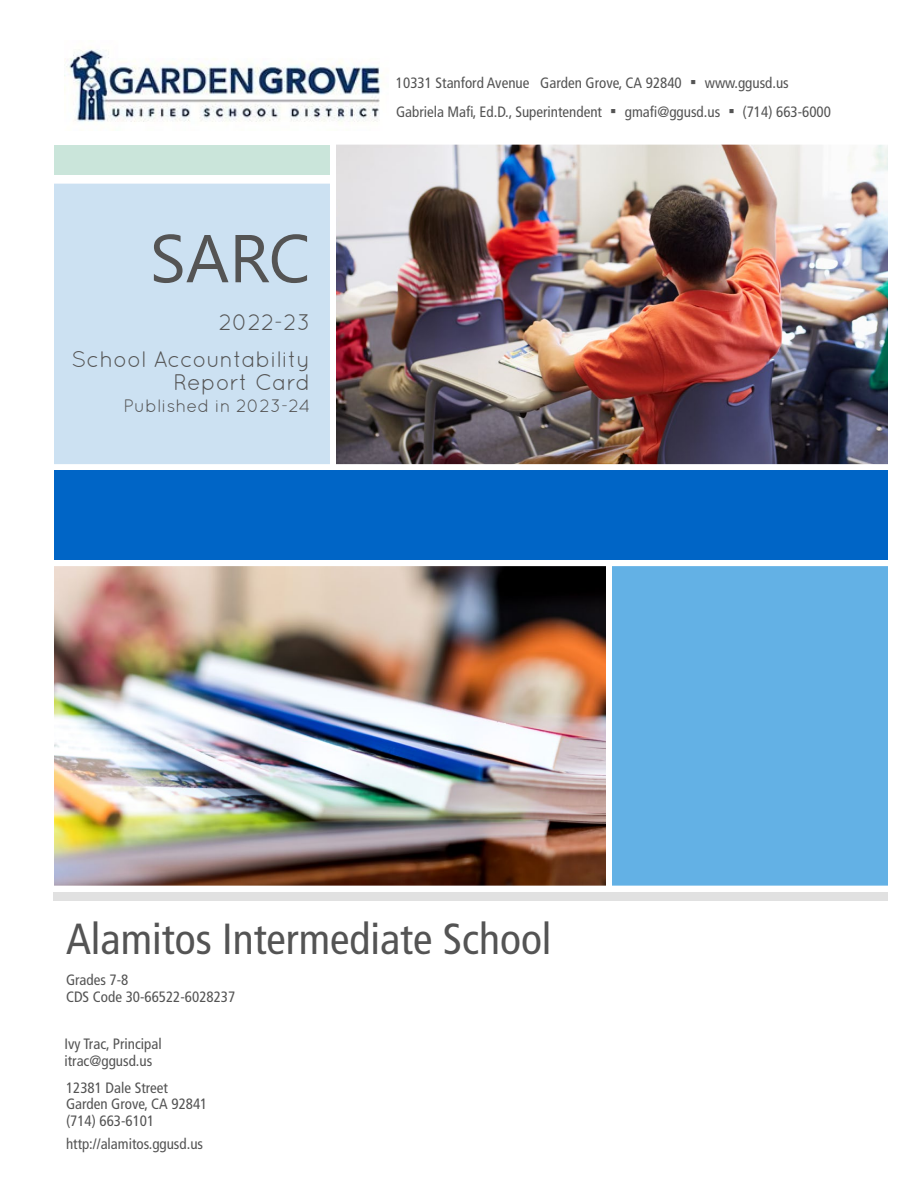
<style>
.page{position:relative;width:918px;height:1188px;background:#fff}
.page>*{position:absolute;margin:0;border:0;box-sizing:border-box;transform-origin:0 0}
.t1{font:condensed 43.5px "Frutiger LT Std";color:#545454}
.t2{font:22.5px/22.5px "Quicksand";color:#545454;text-align:right}
.t3{font:18px "Quicksand";color:#545454}
.t4{font:condensed 15px/16.5px "Frutiger LT Std";color:#545454}
.s1{font-family:"Arial";font-stretch:normal;font-size:18px}
</style>
<div class="page">
<div style="left:606px;top:560px;width:288px;height:332px;background:#63b1e5;border:6px solid #fff"></div>
<img style="left:337px;top:146px;width:550px;height:317px">
<div style="left:330px;top:139px;width:564px;height:331px;border:6px solid #fff"></div>
<img style="left:55px;top:567px;width:550px;height:318px">
<div style="left:48px;top:560px;width:564px;height:332px;border:6px solid #fff"></div>
<div style="left:54px;top:145px;width:276px;height:30px;background:#cae5da"></div>
<div style="left:48px;top:178px;width:288px;height:292px;background:#cce1f2;border:6px solid #fff"></div>
<div style="left:53px;top:892px;width:835px;height:9px;background:#e1e1e1"></div>
<div style="left:54px;top:470px;width:834px;height:90px;background:#0065c6"></div>
<img style="left:64px;top:47px;width:316px;height:75px">
<p class="t4" style="left:396px;top:75px;width:394px">10331 Stanford Avenue Garden Grove, CA 92840 <span class="s1">▪</span> www.ggusd.us</p>
<h2 class="t2" style="left:219px;top:311px;width:93px">2022-23</h2>
<h2 class="t2" style="left:72px;top:348px;width:240px">School Accountability<br>Report Card</h2>
<p class="t3" style="left:124px;top:395px;width:188px">Published in 2023-24</p>
<p class="t4" style="left:396px;top:104px;width:437px">Gabriela Mafi, Ed.D., Superintendent <span class="s1">▪</span> gmafi@ggusd.us <span class="s1">▪</span> (714) 663-6000</p>
<h1 class="t1" style="left:66px;top:914px;width:487px">Alamitos Intermediate School</h1>
<p class="t4" style="left:66px;top:972px;width:171px">Grades 7-8<br>CDS Code 30-66522-6028237</p>
<p class="t4" style="left:64px;top:1036px;width:99px">Ivy Trac, Principal itrac@ggusd.us</p>
<p class="t4" style="left:66px;top:1079px;width:143px">12381 Dale Street<br>Garden Grove, CA 92841 (714) 663-6101</p>
<p class="t4" style="left:66px;top:1136px;width:139px">http://alamitos.ggusd.us</p>
</div>
